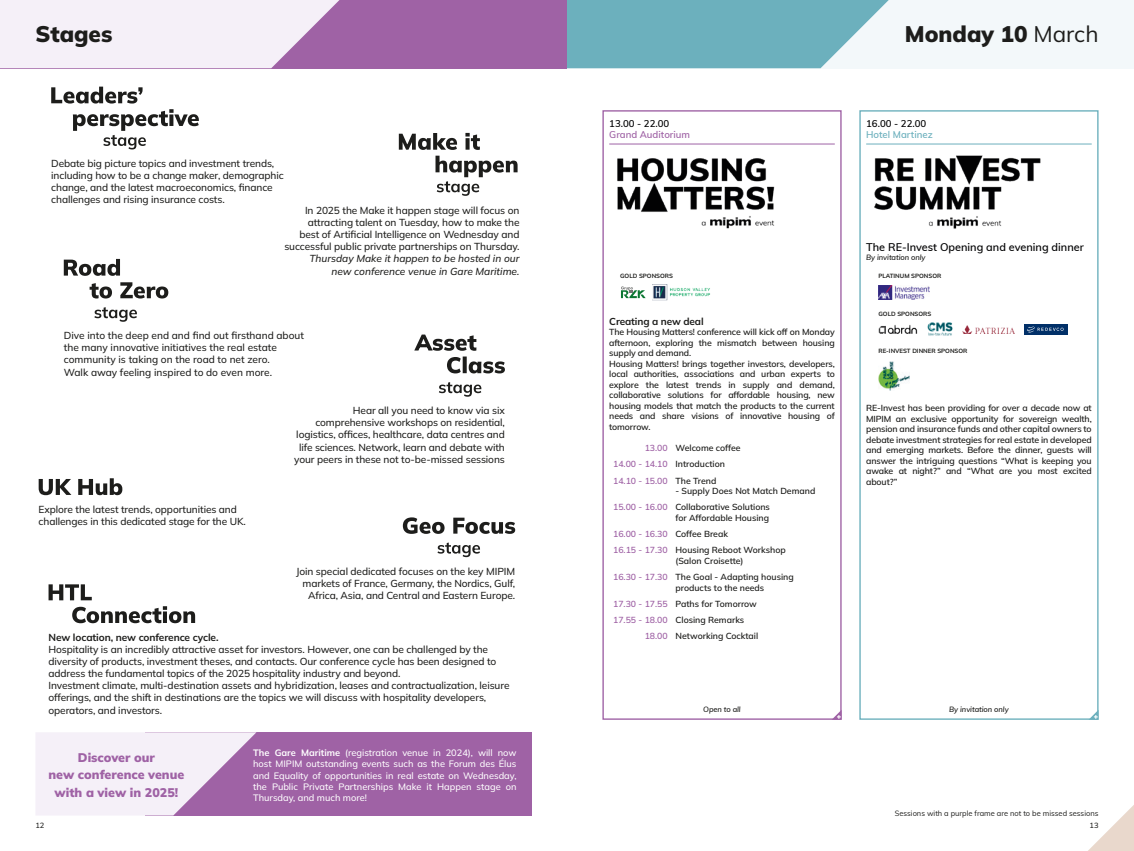
<style>
.page{position:relative;width:1134px;height:851px;background:#fff}
.page>*{position:absolute;margin:0;border:0;box-sizing:border-box;transform-origin:0 0}
.t1{font:900 22.5px "Mulish";color:#1d1d1b}
.t2{font:900 12.5px/17.2px "Mulish";color:#9f62a5;text-align:center}
.t3{font:600 10.88px "Muli";color:#020203}
.t4{font:500 10.12px/12.1px "Mulish";letter-spacing:-.01em;color:#1d1d1b}
.t5{font:italic 500 10.12px/12.1px "Mulish";color:#1d1d1b;text-align:right}
.t6{font:700 10.12px "Mulish";letter-spacing:-.01em;color:#1d1d1b}
.t7{font:700 10px "Mulish";letter-spacing:-.01em;color:#1d1d1b}
.t8{font:600 9.62px "Muli";color:#020203}
.t9{font:600 9.62px "Muli";color:#9f62a5}
.t10{font:600 9.62px "Muli";color:#6cb0bd}
.t11{font:500 9.25px/11.1px "Mulish";color:#fff;text-align:justify}
.t12{font:600 8.75px/10.5px "Mulish";letter-spacing:-.01em;color:#1d1d1b}
.t13{font:7.5px "Muli";color:#1d1d1b}
.t14{font:italic 600 7.5px "Muli";letter-spacing:-.01em;color:#1d1d1b}
.t15{font:500 7.5px "Mulish";color:#1d1d1b}
.t16{font:700 6px "Mulish";color:#1d1d1b}
.s1{font-weight:700}
.s2{font-weight:400}
.s3{color:#fff}
.s4{color:#9f62a5}
</style>
<div class="page">
<div style="left:567px;top:0;width:567px;height:68px;background:#f3f8fa"></div>
<svg style="left:567px;top:0;width:322px;height:68px;background:#7ab7c3"></svg>
<svg style="left:1089px;top:805px;width:45px;height:45px"></svg>
<hr style="left:609px;top:144px;width:226px;height:1px;background:#9f62a5">
<hr style="left:866px;top:144px;width:226px;height:1px;background:#6cb0bd">
<div style="left:602px;top:110px;width:240px;height:609px;border:1px solid #9f62a5"></div>
<div style="left:859px;top:110px;width:239px;height:609px;border:1px solid #6cb0bd"></div>
<img style="left:878px;top:285px;width:52px;height:14px">
<img style="left:963px;top:325px;width:51px;height:8px">
<img style="left:878px;top:325px;width:39px;height:9px">
<img style="left:927px;top:322px;width:26px;height:14px">
<div style="left:1024px;top:324px;width:43px;height:10px;background:#013068"></div>
<svg style="left:1027px;top:326px;width:37px;height:6px"></svg>
<img style="left:617px;top:158px;width:158px;height:71px">
<img style="left:874px;top:155px;width:167px;height:74px">
<div style="left:0;top:0;width:567px;height:68px;background:#9f62a5"></div>
<svg style="left:0;top:0;width:339px;height:68px;background:#ece1ef"></svg>
<div style="left:146px;top:732px;width:385px;height:83px;background:#9f62a5"></div>
<svg style="left:39px;top:478px;width:83px;height:17px"></svg>
<svg style="left:72px;top:606px;width:123px;height:17px"></svg>
<svg style="left:49px;top:584px;width:43px;height:16px"></svg>
<svg style="left:94px;top:307px;width:43px;height:15px"></svg>
<svg style="left:90px;top:282px;width:78px;height:16px"></svg>
<svg style="left:64px;top:259px;width:56px;height:17px"></svg>
<svg style="left:437px;top:542px;width:43px;height:15px"></svg>
<svg style="left:403px;top:517px;width:112px;height:17px"></svg>
<svg style="left:435px;top:156px;width:83px;height:40px"></svg>
<svg style="left:399px;top:133px;width:81px;height:17px"></svg>
<svg style="left:439px;top:382px;width:42px;height:14px"></svg>
<svg style="left:414px;top:334px;width:91px;height:39px"></svg>
<svg style="left:73px;top:109px;width:126px;height:40px"></svg>
<svg style="left:51px;top:87px;width:92px;height:16px"></svg>
<svg style="left:36px;top:732px;width:220px;height:83px"></svg>
<svg style="left:621px;top:286px;width:25px;height:12px"></svg>
<img style="left:652px;top:284px;width:58px;height:16px">
<svg style="left:831px;top:709px;width:11px;height:10px"></svg>
<svg style="left:1088px;top:709px;width:10px;height:10px"></svg>
<img style="left:878px;top:362px;width:32px;height:28px">
<h1 class="t1" style="left:35px;top:18px;width:79px">Stages</h1>
<p class="t4" style="left:51px;top:157px;width:234px">Debate big picture topics and investment trends, including how to be a change maker, demographic change, and the latest macroeconomics, finance challenges and rising insurance costs.</p>
<p class="t4" style="left:284px;top:204px;width:237px;text-align:right">In 2025 the Make it happen stage will focus on attracting talent on Tuesday, how to make the<br>best of Artificial Intelligence on Wednesday and successful public private partnerships on Thursday.</p>
<p class="t5" style="left:309px;top:252px;width:212px">Thursday Make it happen to be hosted in our new conference venue in Gare Maritime.</p>
<p class="t4" style="left:64px;top:329px;width:242px">Dive into the deep end and find out firsthand about the many innovative initiatives the real estate community is taking on the road to net zero.<br>Walk away feeling inspired to do even more.</p>
<p class="t4" style="left:39px;top:502px;width:209px">Explore the latest trends, opportunities and challenges in this dedicated stage for the UK.</p>
<p class="t4" style="left:294px;top:404px;width:212px;text-align:right">Hear all you need to know via six comprehensive workshops on residential, logistics, offices, healthcare, data centres and life sciences. Network, learn and debate with your peers in these not to-be-missed sessions</p>
<p class="t4" style="left:296px;top:564px;width:221px;text-align:right">Join special dedicated focuses on the key MIPIM markets of France, Germany, the Nordics, Gulf,<br>Africa, Asia, and Central and Eastern Europe.</p>
<p class="t6" style="left:49px;top:630px;width:172px">New location, new conference cycle.</p>
<p class="t4" style="left:49px;top:642px;width:462px">Hospitality is an incredibly attractive asset for investors. However, one can be challenged by the diversity of products, investment theses, and contacts. Our conference cycle has been designed to address the fundamental topics of the 2025 hospitality industry and beyond.<br>Investment climate, multi-destination assets and hybridization, leases and contractualization, leisure offerings, and the shift in destinations are the topics we will discuss with hospitality developers, operators, and investors.</p>
<p class="t2" style="left:48px;top:748px;width:137px">Discover our<br>new conference venue with a view in 2025!</p>
<p class="t11" style="left:253px;top:747px;width:265px"><span class="s1">The Gare Maritime</span> (registration venue in 2024), will now host MIPIM outstanding events such as the Forum des Élus and Equality of opportunities in real estate on Wednesday, the Public Private Partnerships Make it Happen stage on Thursday, and much more!</p>
<p class="t15" style="left:35px;top:819px;width:10px">12</p>
<p class="t8" style="left:609px;top:116px;width:62px">13.00 - 22.00</p>
<p class="t9" style="left:609px;top:128px;width:82px">Grand Auditorium</p>
<h1 class="t1" style="left:905px;top:18px;width:195px">Monday 10 <span class="s2">March</span></h1>
<p class="t8" style="left:866px;top:116px;width:62px">16.00 - 22.00</p>
<p class="t10" style="left:866px;top:128px;width:68px">Hotel Martinez</p>
<p class="t3" style="left:866px;top:239px;width:219px">The RE-Invest Opening and evening dinner</p>
<p class="t14" style="left:866px;top:252px;width:61px">By invitation only</p>
<p class="t16" style="left:620px;top:272px;width:54px">GOLD SPONSORS</p>
<p class="t16" style="left:878px;top:272px;width:64px">PLATINUM SPONSOR</p>
<p class="t16" style="left:878px;top:309px;width:54px">GOLD SPONSORS</p>
<p class="t16" style="left:878px;top:347px;width:90px">RE-INVEST DINNER SPONSOR</p>
<p class="t7" style="left:609px;top:314px;width:96px">Creating a new deal</p>
<p class="t12" style="left:609px;top:326px;width:227px">The Housing Matters! conference will kick off on Monday afternoon, exploring the mismatch between housing supply and demand.<br>Housing Matters! brings together investors, developers, local authorities, associations and urban experts to explore the latest trends in supply and demand, collaborative solutions for affordable housing, new housing models that match the products to the current needs and share visions of innovative housing of tomorrow.</p>
<p class="t12" style="left:866px;top:402px;width:227px;text-align:justify">RE-Invest has been providing for over a decade now at MIPIM an exclusive opportunity for sovereign wealth, pension and insurance funds and other capital owners to debate investment strategies for real estate in developed and emerging markets. Before the dinner, guests will answer the intriguing questions “What is keeping you awake at night?” and “What are you most excited about?”</p>
<p class="t12" style="left:613px;top:439px;width:129px;line-height:16.2px"><span class="s3">14.00 -</span> <span class="s4">13.00</span> Welcome coffee<br><span class="s4">14.00 - 14.10</span> Introduction<br><span class="s4">14.10 - 15.00</span> The Trend</p>
<p class="t12" style="left:613px;top:482px;width:204px;line-height:16.2px;text-indent:62px">- Supply Does Not Match Demand<br><span class="s4">15.00 - 16.00</span> Collaborative Solutions</p>
<p class="t12" style="left:613px;top:509px;width:174px;line-height:16.2px;text-indent:62px">for Affordable Housing<br><span class="s4">16.00 - 16.30</span> Coffee Break<br><span class="s4">16.15 - 17.30</span> Housing Reboot Workshop</p>
<p class="t12" style="left:613px;top:552px;width:182px;line-height:16.2px;text-indent:62px">(Salon Croisette)<br><span class="s4">16.30 - 17.30</span> The Goal - Adapting housing</p>
<p class="t12" style="left:613px;top:579px;width:153px;line-height:16.2px;text-indent:62px">products to the needs<br><span class="s4">17.30 - 17.55</span> Paths for Tomorrow<br><span class="s4">17.55 - 18.00</span> Closing Remarks<br><span class="s3">17.55 -</span> <span class="s4">18.00</span> Networking Cocktail</p>
<p class="t14" style="left:703px;top:704px;width:39px">Open to all</p>
<p class="t14" style="left:949px;top:704px;width:61px">By invitation only</p>
<p class="t13" style="left:895px;top:807px;width:205px">Sessions with a purple frame are not to be missed sessions</p>
<p class="t15" style="left:1089px;top:819px;width:10px">13</p>
</div>
